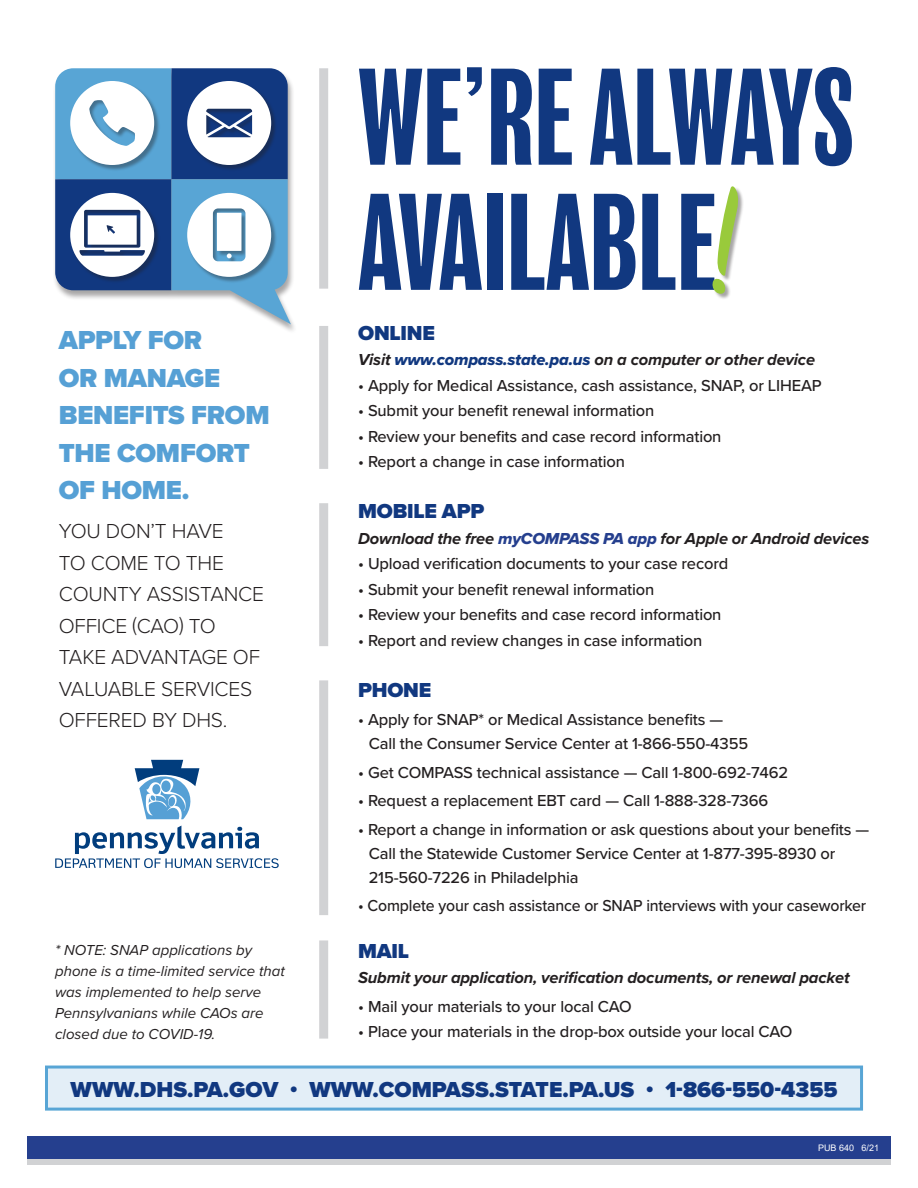
<style>
.page{position:relative;width:918px;height:1188px;background:#fff}
.page>*{position:absolute;margin:0;border:0;box-sizing:border-box;transform-origin:0 0}
.t1{font:condensed 126.45px/125.1px "Balboa";color:#113880}
.t2{font:900 27px/37.5px "Proxima Nova";letter-spacing:-.01em;color:#56a0d5}
.t3{font:900 22.5px "Proxima Nova";color:#113880}
.t4{font:300 21px/31.5px "Proxima Nova";letter-spacing:-.01em;color:#231f20}
.t5{font:900 21px "Proxima Nova";letter-spacing:-.01em;color:#113880}
.t6{font:500 16.5px/24px "Proxima Nova";letter-spacing:-.01em;color:#231f20}
.t7{font:italic 700 16.5px "Proxima Nova";letter-spacing:-.01em;color:#231f20}
.t8{font:500 16.5px "Proxima Nova";letter-spacing:-.01em;color:#231f20;scale:.96 1}
.t9{font:italic 15px/21px "Proxima Nova";color:#231f20}
.t10{font:9px "Arial";color:#fff}
.s1{font-family:"Proxima Nova Extrabld It";font-weight:400;font-style:normal;color:#113880}
.s2{font-family:"Proxima Nova Extrabld It";font-weight:400;font-style:normal;color:#253f8e}
</style>
<div class="page">
<div style="left:27px;top:1136px;width:864px;height:23px;background:#253f8e"></div>
<div style="left:27px;top:1159px;width:864px;height:6px;background:#d1d2d4"></div>
<div style="left:713px;top:186px;width:31px;height:114px;background:#231f20;opacity:.4"></div>
<div style="left:319px;top:326px;width:9px;height:143px;background:#d1d2d4"></div>
<div style="left:319px;top:68px;width:9px;height:221px;background:#d1d2d4"></div>
<div style="left:319px;top:503px;width:9px;height:143px;background:#d1d2d4"></div>
<div style="left:319px;top:680px;width:9px;height:235px;background:#d1d2d4"></div>
<div style="left:319px;top:940px;width:9px;height:99px;background:#d1d2d4"></div>
<div style="left:45px;top:1066px;width:818px;height:45px;background:#e3eef7;border:3px solid #58a5d5"></div>
<div style="left:52px;top:69px;width:246px;height:266px;background:#231f20;opacity:.4"></div>
<svg style="left:55px;top:826px;width:224px;height:42px"></svg>
<svg style="left:135px;top:760px;width:64px;height:59px"></svg>
<div style="left:161px;top:781px;width:10px;height:11px;background:#56a0d5;border-radius:50%"></div>
<svg style="left:55px;top:68px;width:236px;height:256px"></svg>
<svg style="left:713px;top:186px;width:31px;height:111px"></svg>
<h2 class="t2" style="left:59px;top:321px;width:212px">APPLY FOR<br>OR MANAGE<br>BENEFITS FROM<br>THE COMFORT<br>OF HOME.</h2>
<p class="t4" style="left:59px;top:514px;width:207px">YOU DON’T HAVE<br>TO COME TO THE<br>COUNTY ASSISTANCE<br>OFFICE (CAO) TO<br>TAKE ADVANTAGE OF<br>VALUABLE SERVICES<br>OFFERED BY DHS.</p>
<p class="t9" style="left:55px;top:938px;width:231px">* NOTE: SNAP applications by phone is a time-limited service that was implemented to help serve<br>Pennsylvanians while CAOs are closed due to COVID-19.</p>
<h1 class="t1" style="left:358px;top:59px;width:497px">WE’RE ALWAYS<br>AVAILABLE</h1>
<p class="t5" style="left:358px;top:317px;width:78px">ONLINE</p>
<p class="t7" style="left:358px;top:347px;width:458px">Visit <span class="s1">www.compass.state.pa.us</span> on a computer or other device</p>
<p class="t6" style="left:358px;top:372px;width:465px">• Apply for Medical Assistance, cash assistance, SNAP, or LIHEAP</p>
<p class="t6" style="left:358px;top:398px;width:298px">• Submit your benefit renewal information</p>
<p class="t6" style="left:358px;top:423px;width:365px">• Review your benefits and case record information</p>
<p class="t6" style="left:358px;top:449px;width:268px">• Report a change in case information</p>
<p class="t5" style="left:358px;top:495px;width:128px">MOBILE APP</p>
<p class="t7" style="left:358px;top:526px;width:513px">Download the free <span class="s2">myCOMPASS PA app</span> for Apple or Android devices</p>
<p class="t6" style="left:358px;top:551px;width:372px">• Upload verification documents to your case record</p>
<p class="t6" style="left:358px;top:576px;width:298px">• Submit your benefit renewal information</p>
<p class="t6" style="left:358px;top:602px;width:365px">• Review your benefits and case record information</p>
<p class="t6" style="left:358px;top:627px;width:346px">• Report and review changes in case information</p>
<p class="t5" style="left:358px;top:674px;width:75px">PHONE</p>
<p class="t6" style="left:369px;top:707px;width:381px;text-indent:-11px">• Apply for SNAP* or Medical Assistance benefits —<br>Call the Consumer Service Center at 1-866-550-4355</p>
<p class="t6" style="left:358px;top:759px;width:431px">• Get COMPASS technical assistance — Call 1-800-692-7462</p>
<p class="t6" style="left:358px;top:788px;width:412px">• Request a replacement EBT card — Call 1-888-328-7366</p>
<p class="t6" style="left:369px;top:816px;width:502px;text-indent:-10px">• Report a change in information or ask questions about your benefits —<br>Call the Statewide Customer Service Center at 1-877-395-8930 or<br>215-560-7226 in Philadelphia</p>
<p class="t8" style="left:358px;top:893px;width:531px">• Complete your cash assistance or SNAP interviews with your caseworker</p>
<p class="t5" style="left:358px;top:935px;width:52px">MAIL</p>
<p class="t7" style="left:358px;top:965px;width:493px">Submit your application, verification documents, or renewal packet</p>
<p class="t6" style="left:358px;top:993px;width:275px">• Mail your materials to your local CAO</p>
<p class="t6" style="left:358px;top:1019px;width:436px">• Place your materials in the drop-box outside your local CAO</p>
<h3 class="t3" style="left:71px;top:1072px;width:768px">WWW.DHS.PA.GOV • WWW.COMPASS.STATE.PA.US • 1-866-550-4355</h3>
<p class="t10" style="left:818px;top:1142px;width:63px">PUB 640 6/21</p>
</div>
